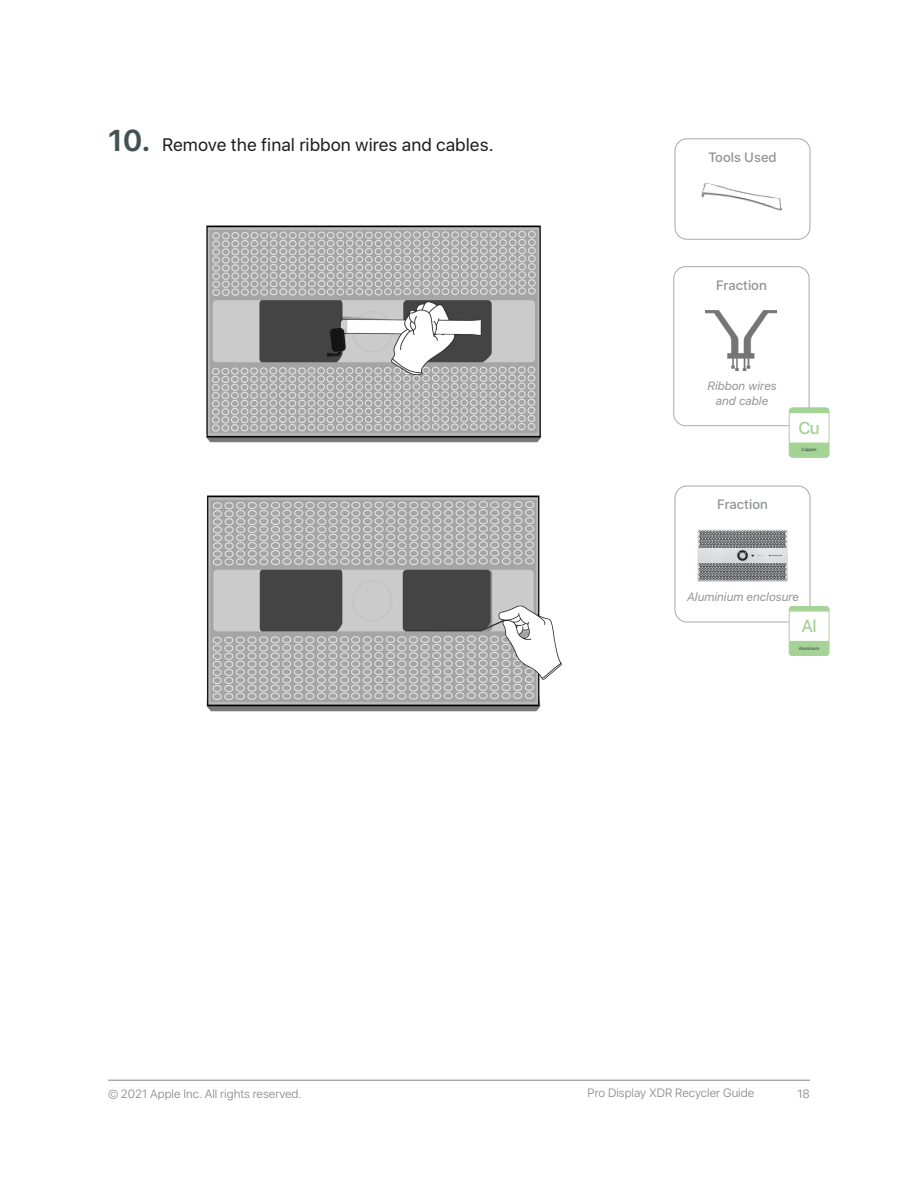
<style>
.page{position:relative;width:918px;height:1188px;background:#fff}
.page>*{position:absolute;margin:0;border:0;box-sizing:border-box;transform-origin:0 0}
.t1{font:18px "SF Hello";color:#231f20}
.t2{font:500 17.25px "SF Hello";color:#a5d396}
.Heading_3{font:500 13.5px "SF Hello";color:#939598}
.t3{font:300 12px "SF Hello";color:#808285}
.Fraction_description{font:italic 12px/15px "SF Hello";color:#939598;text-align:center}
.t4{font:500 4.65px "SF Hello";letter-spacing:-.02em;color:#41524f}
.s1{font-weight:600;font-size:30px;color:#415350}
</style>
<div class="page">
<hr style="left:108px;top:1080px;width:702px;height:1px;background:#808285">
<img style="left:206px;top:225px;width:336px;height:218px">
<img style="left:206px;top:495px;width:356px;height:217px">
<div style="left:675px;top:138px;width:135px;height:102px;border:1px solid #a8a9ad;border-radius:12px"></div>
<img style="left:701px;top:182px;width:81px;height:29px">
<div style="left:673px;top:266px;width:136px;height:160px;border:1px solid #a8a9ad;border-radius:12px"></div>
<img style="left:706px;top:310px;width:71px;height:60px">
<div style="left:789px;top:413px;width:40px;height:32px;background:#fff"></div>
<svg style="left:789px;top:442px;width:40px;height:16px"></svg>
<svg style="left:789px;top:408px;width:40px;height:6px"></svg>
<div style="left:789px;top:408px;width:40px;height:50px;border:1px solid #a5d396;border-radius:3px"></div>
<div style="left:675px;top:486px;width:135px;height:136px;border:1px solid #a8a9ad;border-radius:12px"></div>
<img style="left:698px;top:530px;width:89px;height:52px">
<div style="left:789px;top:611px;width:40px;height:32px;background:#fff"></div>
<svg style="left:789px;top:641px;width:40px;height:15px"></svg>
<svg style="left:789px;top:606px;width:40px;height:6px"></svg>
<div style="left:789px;top:606px;width:40px;height:50px;border:1px solid #a5d396;border-radius:3px"></div>
<p class="t1" style="left:108px;top:132px;width:387px"><span class="s1">10.</span> Remove the final ribbon wires and cables.</p>
<p class="Heading_3" style="left:708px;top:148px;width:70px">Tools Used</p>
<p class="Heading_3" style="left:716px;top:276px;width:52px">Fraction</p>
<p class="Fraction_description" style="left:707px;top:378px;width:71px">Ribbon wires and cable</p>
<p class="Heading_3" style="left:717px;top:495px;width:52px">Fraction</p>
<p class="t2" style="left:798px;top:418px;width:23px">Cu</p>
<p class="t4" style="left:802px;top:447px;width:17px">Copper</p>
<p class="Fraction_description" style="left:686px;top:589px;width:114px">Aluminium enclosure</p>
<p class="t2" style="left:802px;top:616px;width:17px">Al</p>
<p class="t4" style="left:799px;top:645px;width:22px">Aluminum</p>
<p class="t3" style="left:108px;top:1085px;width:195px">© 2021 Apple Inc. All rights reserved.</p>
<p class="t3" style="left:588px;top:1085px;width:168px">Pro Display XDR Recycler Guide</p>
<p class="t3" style="left:798px;top:1085px;width:14px">18</p>
</div>
